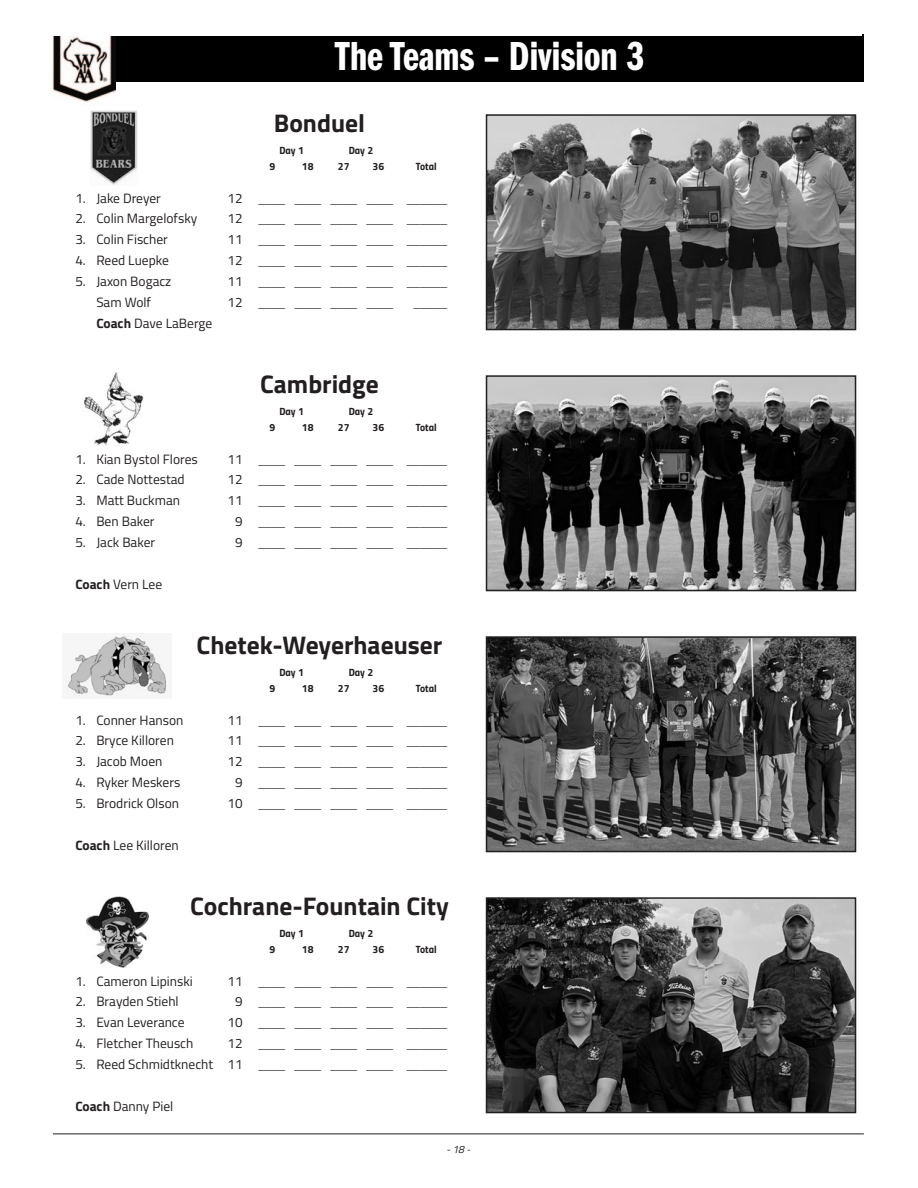
<style>
.page{position:relative;width:918px;height:1188px;background:#fff}
.page>*{position:absolute;margin:0;border:0;box-sizing:border-box;transform-origin:0 0}
.t1{font:42px "Franklin Gothic Demi Cmpr";color:#fff}
.t2{font:700 25.5px "Titillium";color:#231f20}
.t3{font:300 13.5px "Helvetica";color:#231f20}
.t4{font:13.5px "Titillium";color:#231f20}
.t5{font:10.5px "Titillium Bold Upright";color:#231f20}
.t6{font:italic 10.5px "Titillium";color:#231f20}
.s1{font-family:"Titillium";font-weight:400}
.s2{font-weight:700}
</style>
<div class="page">
<hr style="left:53px;top:1134px;width:811px;height:1px;background:#231f20">
<div style="left:113px;top:34px;width:751px;height:48px;background:#000"></div>
<img style="left:53px;top:35px;width:63px;height:67px">
<div style="left:49px;top:24px;width:813px;height:11px;background:#fff"></div>
<img style="left:489px;top:117px;width:364px;height:210px">
<div style="left:486px;top:114px;width:370px;height:216px;border:2px solid #231f20"></div>
<img style="left:91px;top:111px;width:46px;height:74px">
<img style="left:489px;top:378px;width:364px;height:210px">
<div style="left:486px;top:375px;width:370px;height:216px;border:2px solid #231f20"></div>
<img style="left:84px;top:372px;width:59px;height:74px">
<img style="left:489px;top:639px;width:364px;height:210px">
<div style="left:486px;top:636px;width:370px;height:216px;border:2px solid #231f20"></div>
<img style="left:66px;top:634px;width:105px;height:64px">
<img style="left:489px;top:900px;width:364px;height:210px">
<div style="left:486px;top:897px;width:370px;height:216px;border:2px solid #231f20"></div>
<img style="left:87px;top:896px;width:62px;height:71px">
<p class="t1" style="left:335px;top:42px;width:311px">The Teams – Division 3</p>
<p class="t2" style="left:274px;top:114px;width:93px">Bonduel</p>
<p class="t5" style="left:279px;top:142px;width:26px">Day 1</p>
<p class="t5" style="left:349px;top:142px;width:26px">Day 2</p>
<p class="t5" style="left:269px;top:158px;width:7px">9</p>
<p class="t5" style="left:302px;top:158px;width:13px">18</p>
<p class="t5" style="left:338px;top:158px;width:13px">27</p>
<p class="t5" style="left:372px;top:158px;width:13px">36</p>
<p class="t5" style="left:416px;top:158px;width:22px">Total</p>
<p class="t4" style="left:75px;top:193px;width:87px">1. Jake Dreyer</p>
<p class="t3" style="left:228px;top:192px;width:221px"><span class="s1">12</span> ____ ____ ____ ____ ______</p>
<p class="t4" style="left:75px;top:214px;width:124px">2. Colin Margelofsky</p>
<p class="t3" style="left:228px;top:213px;width:221px"><span class="s1">12</span> ____ ____ ____ ____ ______</p>
<p class="t4" style="left:75px;top:235px;width:94px">3. Colin Fischer</p>
<p class="t3" style="left:228px;top:234px;width:221px"><span class="s1">11</span> ____ ____ ____ ____ ______</p>
<p class="t4" style="left:75px;top:255px;width:95px">4. Reed Luepke</p>
<p class="t3" style="left:228px;top:255px;width:221px"><span class="s1">12</span> ____ ____ ____ ____ ______</p>
<p class="t4" style="left:75px;top:276px;width:98px">5. Jaxon Bogacz</p>
<p class="t3" style="left:228px;top:276px;width:221px"><span class="s1">11</span> ____ ____ ____ ____ ______</p>
<p class="t4" style="left:96px;top:297px;width:56px">Sam Wolf</p>
<p class="t3" style="left:228px;top:296px;width:167px"><span class="s1">12</span> ____ ____ ____ ____</p>
<p class="t3" style="left:414px;top:296px;width:35px">_____</p>
<p class="t4" style="left:96px;top:318px;width:118px"><span class="s2">Coach</span> Dave LaBerge</p>
<p class="t2" style="left:260px;top:375px;width:120px">Cambridge</p>
<p class="t5" style="left:279px;top:403px;width:26px">Day 1</p>
<p class="t5" style="left:349px;top:403px;width:26px">Day 2</p>
<p class="t5" style="left:269px;top:419px;width:7px">9</p>
<p class="t5" style="left:302px;top:419px;width:13px">18</p>
<p class="t5" style="left:338px;top:419px;width:13px">27</p>
<p class="t5" style="left:372px;top:419px;width:13px">36</p>
<p class="t5" style="left:416px;top:419px;width:22px">Total</p>
<p class="t4" style="left:75px;top:454px;width:124px">1. Kian Bystol Flores</p>
<p class="t3" style="left:228px;top:453px;width:221px"><span class="s1">11</span> ____ ____ ____ ____ ______</p>
<p class="t4" style="left:75px;top:475px;width:111px">2. Cade Nottestad</p>
<p class="t3" style="left:228px;top:474px;width:221px"><span class="s1">12</span> ____ ____ ____ ____ ______</p>
<p class="t4" style="left:75px;top:496px;width:106px">3. Matt Buckman</p>
<p class="t3" style="left:228px;top:495px;width:221px"><span class="s1">11</span> ____ ____ ____ ____ ______</p>
<p class="t4" style="left:75px;top:516px;width:81px">4. Ben Baker</p>
<p class="t3" style="left:235px;top:516px;width:214px"><span class="s1">9</span> ____ ____ ____ ____ ______</p>
<p class="t4" style="left:75px;top:537px;width:81px">5. Jack Baker</p>
<p class="t3" style="left:235px;top:537px;width:214px"><span class="s1">9</span> ____ ____ ____ ____ ______</p>
<p class="t4" style="left:75px;top:579px;width:88px"><span class="s2">Coach</span> Vern Lee</p>
<p class="t2" style="left:197px;top:636px;width:247px">Chetek-Weyerhaeuser</p>
<p class="t5" style="left:279px;top:664px;width:26px">Day 1</p>
<p class="t5" style="left:349px;top:664px;width:26px">Day 2</p>
<p class="t5" style="left:269px;top:680px;width:7px">9</p>
<p class="t5" style="left:302px;top:680px;width:13px">18</p>
<p class="t5" style="left:338px;top:680px;width:13px">27</p>
<p class="t5" style="left:372px;top:680px;width:13px">36</p>
<p class="t5" style="left:416px;top:680px;width:22px">Total</p>
<p class="t4" style="left:75px;top:715px;width:110px">1. Conner Hanson</p>
<p class="t3" style="left:228px;top:714px;width:221px"><span class="s1">11</span> ____ ____ ____ ____ ______</p>
<p class="t4" style="left:75px;top:736px;width:100px">2. Bryce Killoren</p>
<p class="t3" style="left:228px;top:735px;width:221px"><span class="s1">11</span> ____ ____ ____ ____ ______</p>
<p class="t4" style="left:75px;top:757px;width:89px">3. Jacob Moen</p>
<p class="t3" style="left:228px;top:756px;width:221px"><span class="s1">12</span> ____ ____ ____ ____ ______</p>
<p class="t4" style="left:75px;top:777px;width:107px">4. Ryker Meskers</p>
<p class="t3" style="left:235px;top:777px;width:214px"><span class="s1">9</span> ____ ____ ____ ____ ______</p>
<p class="t4" style="left:75px;top:798px;width:105px">5. Brodrick Olson</p>
<p class="t3" style="left:228px;top:798px;width:221px"><span class="s1">10</span> ____ ____ ____ ____ ______</p>
<p class="t4" style="left:75px;top:840px;width:105px"><span class="s2">Coach</span> Lee Killoren</p>
<p class="t2" style="left:190px;top:897px;width:260px">Cochrane-Fountain City</p>
<p class="t5" style="left:279px;top:925px;width:26px">Day 1</p>
<p class="t5" style="left:349px;top:925px;width:26px">Day 2</p>
<p class="t5" style="left:269px;top:941px;width:7px">9</p>
<p class="t5" style="left:302px;top:941px;width:13px">18</p>
<p class="t5" style="left:338px;top:941px;width:13px">27</p>
<p class="t5" style="left:372px;top:941px;width:13px">36</p>
<p class="t5" style="left:416px;top:941px;width:22px">Total</p>
<p class="t4" style="left:75px;top:976px;width:119px">1. Cameron Lipinski</p>
<p class="t3" style="left:228px;top:975px;width:221px"><span class="s1">11</span> ____ ____ ____ ____ ______</p>
<p class="t4" style="left:75px;top:997px;width:105px">2. Brayden Stiehl</p>
<p class="t3" style="left:235px;top:996px;width:214px"><span class="s1">9</span> ____ ____ ____ ____ ______</p>
<p class="t4" style="left:75px;top:1018px;width:111px">3. Evan Leverance</p>
<p class="t3" style="left:228px;top:1017px;width:221px"><span class="s1">10</span> ____ ____ ____ ____ ______</p>
<p class="t4" style="left:75px;top:1038px;width:120px">4. Fletcher Theusch</p>
<p class="t3" style="left:228px;top:1038px;width:221px"><span class="s1">12</span> ____ ____ ____ ____ ______</p>
<p class="t3" style="left:75px;top:1059px;width:374px"><span class="s1">5. Reed Schmidtknecht 11</span> ____ ____ ____ ____ ______</p>
<p class="t4" style="left:75px;top:1101px;width:100px"><span class="s2">Coach</span> Danny Piel</p>
<p class="t6" style="left:447px;top:1142px;width:25px">- 18 -</p>
</div>
